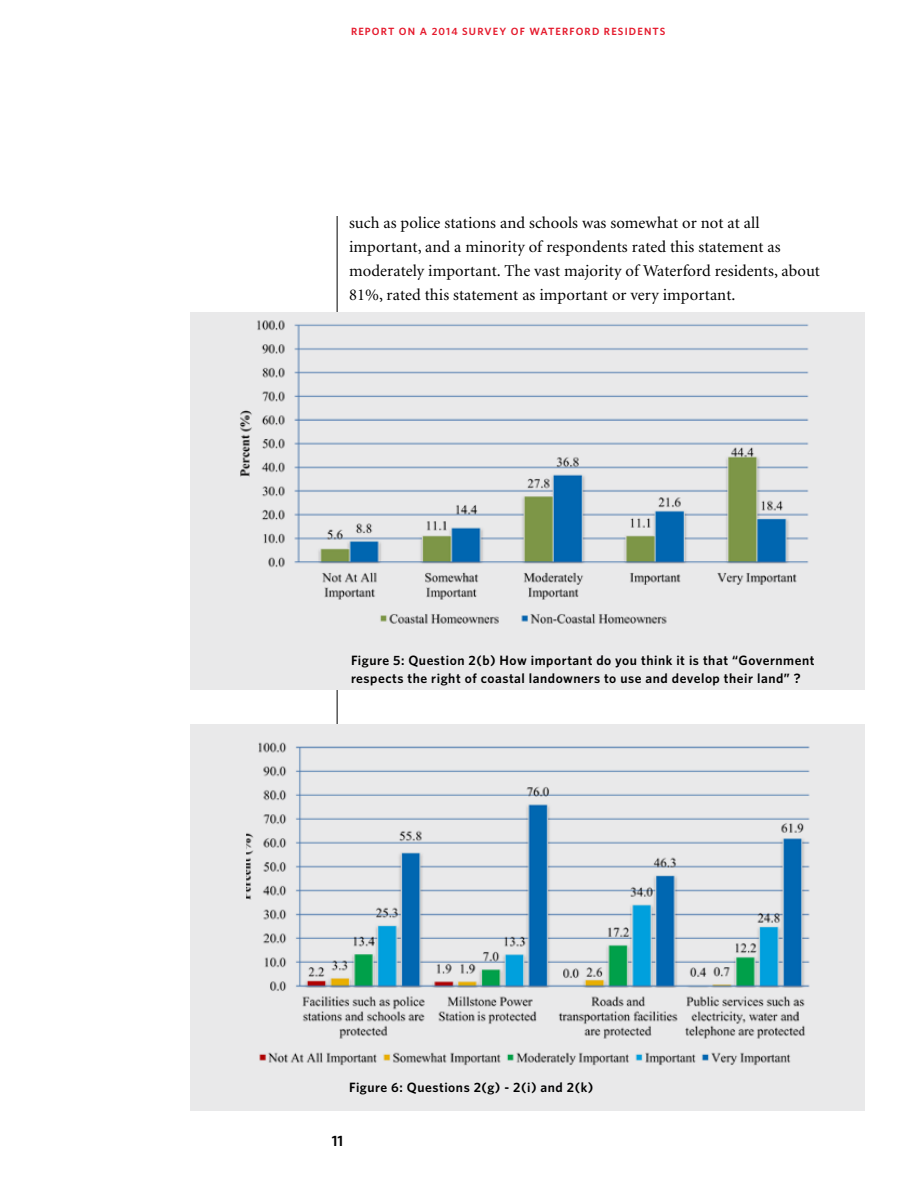
<style>
.page{position:relative;width:918px;height:1188px;background:#fff}
.page>*{position:absolute;margin:0;border:0;box-sizing:border-box;transform-origin:0 0}
.t1{font:16.5px/24px "Minion";letter-spacing:.005em;color:#000}
.t2{font:600 15px "Whitney";color:#000}
.t3{font:600 13.5px/18px "Whitney";letter-spacing:.04em;color:#000}
.t4{font:600 10.5px "Whitney";letter-spacing:.11em;color:#e51a2d}
</style>
<div class="page">
<hr style="left:337px;top:216px;width:1px;height:894px;background:#000">
<div style="left:190px;top:724px;width:675px;height:387px;background:#e9e9ea"></div>
<div style="left:190px;top:312px;width:675px;height:378px;background:#e9e9ea"></div>
<img style="left:240px;top:320px;width:569px;height:304px">
<img style="left:248px;top:742px;width:562px;height:324px">
<p class="t4" style="left:351px;top:25px;width:316px">Report on a 2014 survey of waterford residents</p>
<p class="t1" style="left:349px;top:212px;width:473px">such as police stations and schools was somewhat or not at all important, and a minority of respondents rated this statement as moderately important. The vast majority of Waterford residents, about 81%, rated this statement as important or very important.</p>
<p class="t3" style="left:351px;top:651px;width:465px">Figure 5: Question 2(b) How important do you think it is that “Government respects the right of coastal landowners to use and develop their land” ?</p>
<p class="t3" style="left:349px;top:1079px;width:246px">Figure 6: Questions 2(g) - 2(i) and 2(k)</p>
<p class="t2" style="left:332px;top:1131px;width:13px">11</p>
</div>
